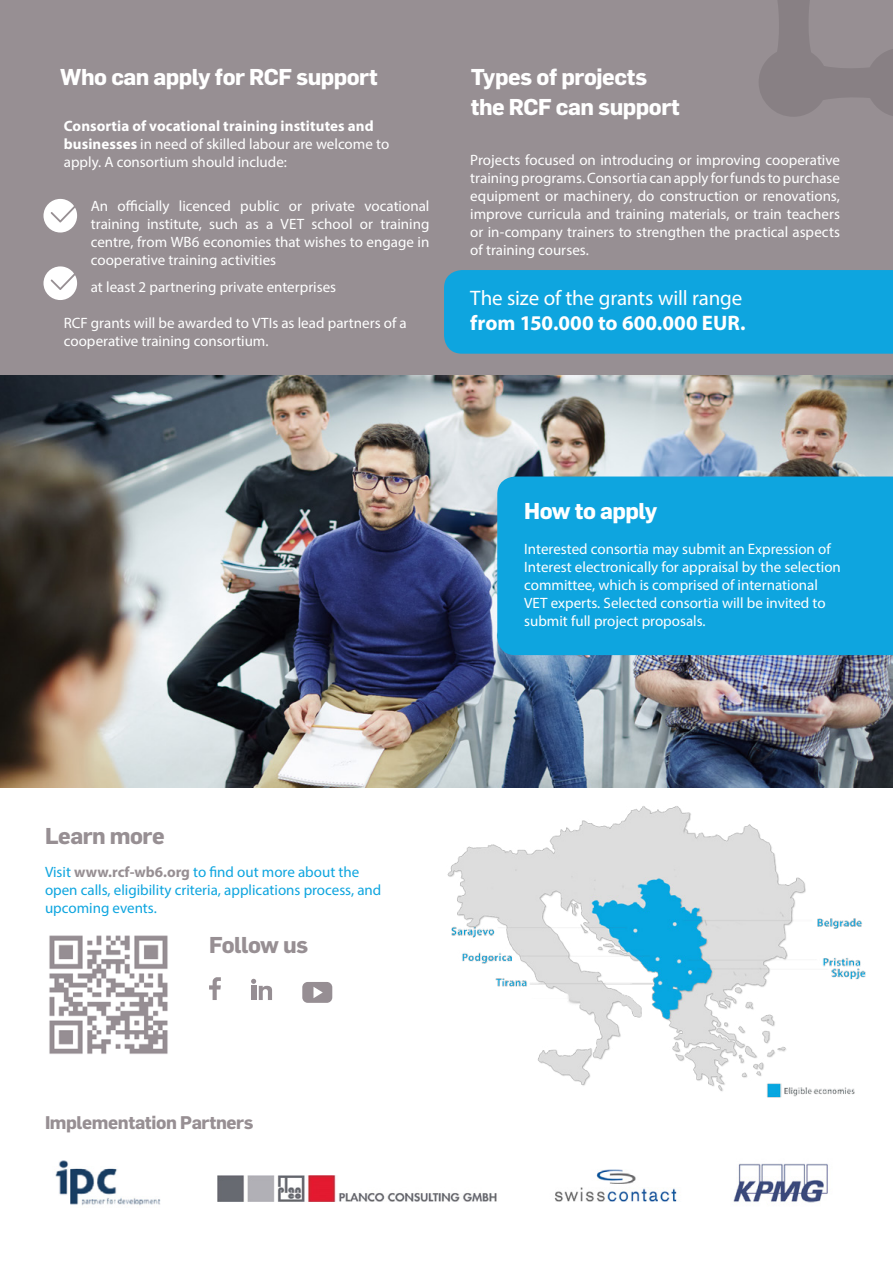
<style>
.page{position:relative;width:893px;height:1263px;background:#fff}
.page>*{position:absolute;margin:0;border:0;box-sizing:border-box;transform-origin:0 0}
.t1{font:700 22.5px/30px "Flama";letter-spacing:-.02em;color:#fff}
.t2{font:700 22.5px "Flama";letter-spacing:-.02em;color:#978f93}
.t3{font:21px "Myriad Pro";letter-spacing:-.01em;color:#fff}
.t4{font:700 21px "Myriad Pro";color:#fff}
.t5{font:700 18px "Flama";letter-spacing:-.02em;color:#978f93}
.t6{font:15px/18px "Myriad Pro";color:#fff}
.t7{font:15px/18px "Myriad Pro";color:#0ea5df}
.s1{font-weight:700}
.s2{font-weight:700;color:#978f93}
</style>
<div class="page">
<div style="left:0;top:0;width:893px;height:379px;background:#978f93"></div>
<img style="left:0;top:376px;width:893px;height:411px">
<div style="left:497px;top:476px;width:396px;height:179px;background:#0ea5df"></div>
<div style="left:444px;top:270px;width:449px;height:84px;background:#0ea5df"></div>
<svg style="left:759px;top:0;width:134px;height:117px"></svg>
<svg style="left:43px;top:199px;width:34px;height:33px"></svg>
<svg style="left:43px;top:266px;width:34px;height:34px"></svg>
<img style="left:447px;top:806px;width:419px;height:292px">
<img style="left:49px;top:935px;width:119px;height:119px">
<img style="left:217px;top:1175px;width:280px;height:27px">
<img style="left:55px;top:1160px;width:106px;height:46px">
<img style="left:554px;top:1169px;width:123px;height:33px">
<img style="left:733px;top:1163px;width:95px;height:40px">
<svg style="left:209px;top:977px;width:12px;height:23px"></svg>
<svg style="left:251px;top:979px;width:21px;height:21px"></svg>
<svg style="left:302px;top:982px;width:30px;height:21px"></svg>
<h1 class="t1" style="left:60px;top:61px;width:319px">Who can apply for RCF support</h1>
<p class="t6" style="left:64px;top:117px;width:327px"><span class="s1">Consortia of vocational training institutes and businesses</span> in need of skilled labour are welcome to apply. A consortium should include:</p>
<p class="t6" style="left:91px;top:197px;width:340px;text-align:justify;text-indent:-27px">• An officially licenced public or private vocational training institute, such as a VET school or training centre, from WB6 economies that wishes to engage in cooperative training activities</p>
<p class="t6" style="left:64px;top:278px;width:274px">• at least 2 partnering private enterprises</p>
<p class="t6" style="left:64px;top:314px;width:345px">RCF grants will be awarded to VTIs as lead partners of a cooperative training consortium.</p>
<h1 class="t1" style="left:471px;top:61px;width:210px">Types of projects the RCF can support</h1>
<p class="t6" style="left:470px;top:151px;width:371px;text-align:justify">Projects focused on introducing or improving cooperative training programs. Consortia can apply for funds to purchase equipment or machinery, do construction or renovations, improve curricula and training materials, or train teachers or in-company trainers to strengthen the practical aspects of training courses.</p>
<h2 class="t3" style="left:470px;top:285px;width:274px">The size of the grants will range</h2>
<h2 class="t4" style="left:470px;top:309px;width:277px">from 150.000 to 600.000 EUR.</h2>
<h1 class="t1" style="left:524px;top:494px;width:135px">How to apply</h1>
<p class="t6" style="left:524px;top:539px;width:318px">Interested consortia may submit an Expression of Interest electronically for appraisal by the selection committee, which is comprised of international VET experts. Selected consortia will be invited to submit full project proposals.</p>
<h1 class="t2" style="left:45px;top:819px;width:121px">Learn more</h1>
<p class="t7" style="left:45px;top:862px;width:338px">Visit <span class="s2">www.rcf-wb6.org</span> to find out more about the open calls, eligibility criteria, applications process, and upcoming events.</p>
<h1 class="t2" style="left:209px;top:928px;width:101px">Follow us</h1>
<p class="t5" style="left:45px;top:1109px;width:210px">Implementation Partners</p>
</div>
